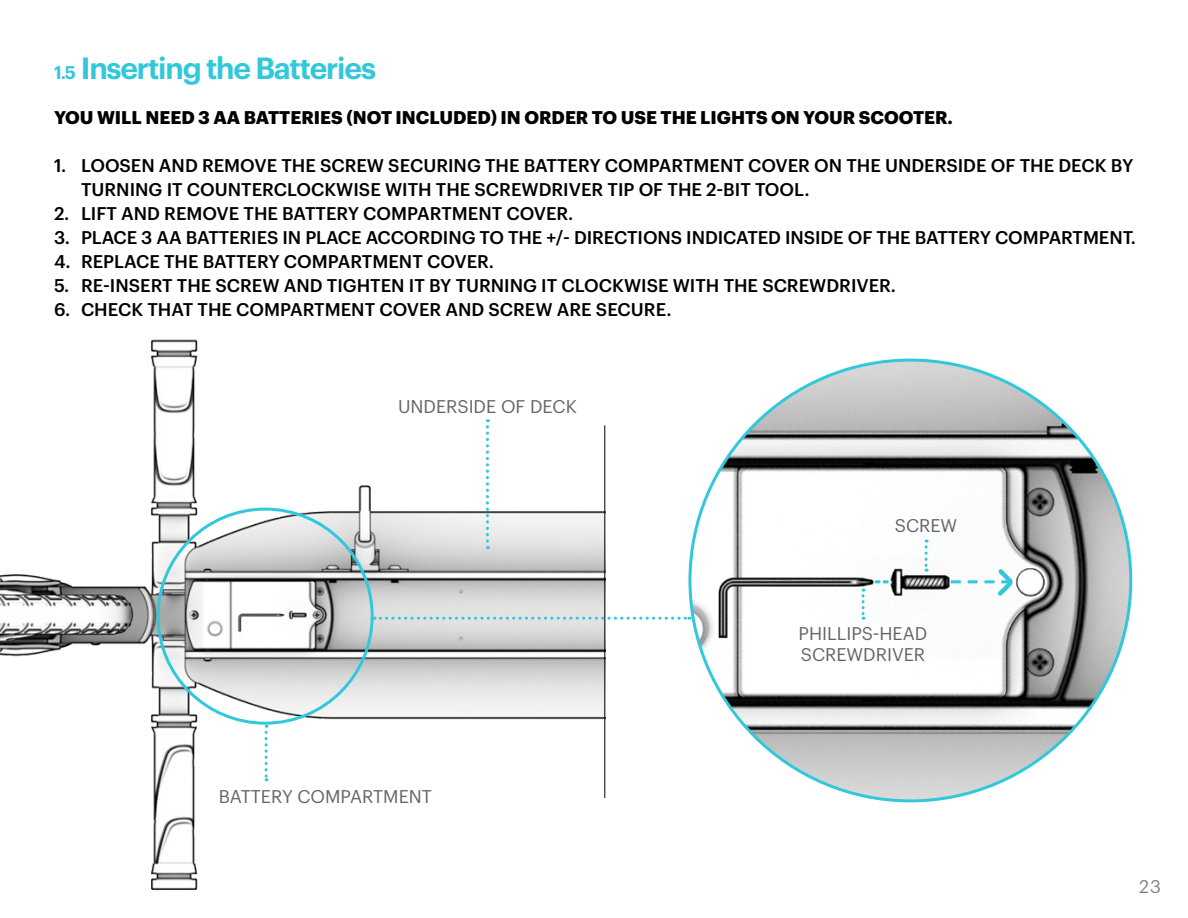
<style>
.page{position:relative;width:1188px;height:918px;background:#fff}
.page>*{position:absolute;margin:0;border:0;box-sizing:border-box;transform-origin:0 0}
.t1{font:600 30px "Graphik";letter-spacing:-.04em;color:#31c8db}
.t2{font:500 18px/24px "Graphik";color:#000}
.discriptors{font:700 18px "Graphik";color:#000}
.t3{font:18px/21px "Graphik";color:#636466}
.t4{font:18px "Graphik";color:#000}
.s1{font-size:18px}
</style>
<div class="page">
<img style="left:0;top:339px;width:604px;height:551px">
<img style="left:690px;top:360px;width:441px;height:441px;border-radius:220px">
<svg style="left:486px;top:419px;width:3px;height:130px"></svg>
<svg style="left:925px;top:540px;width:3px;height:32px"></svg>
<svg style="left:862px;top:589px;width:3px;height:31px"></svg>
<svg style="left:875px;top:580px;width:14px;height:3px"></svg>
<hr style="left:604px;top:425px;width:1px;height:373px;background:#000">
<svg style="left:265px;top:725px;width:3px;height:56px"></svg>
<svg style="left:951px;top:565px;width:66px;height:35px"></svg>
<svg style="left:374px;top:617px;width:316px;height:3px"></svg>
<p class="t1" style="left:54px;top:45px;width:324px"><span class="s1">1.5</span> Inserting the Batteries</p>
<p class="discriptors" style="left:54px;top:104px;width:901px">YOU WILL NEED 3 AA BATTERIES (NOT INCLUDED) IN ORDER TO USE THE LIGHTS ON YOUR SCOOTER.</p>
<p class="t2" style="left:81px;top:152px;width:1054px;text-indent:-27px">1. LOOSEN AND REMOVE THE SCREW SECURING THE BATTERY COMPARTMENT COVER ON THE UNDERSIDE OF THE DECK BY<br>TURNING IT COUNTERCLOCKWISE WITH THE SCREWDRIVER TIP OF THE 2-BIT TOOL.</p>
<p class="t2" style="left:54px;top:200px;width:521px">2. LIFT AND REMOVE THE BATTERY COMPARTMENT COVER.</p>
<p class="t2" style="left:54px;top:224px;width:1084px">3. PLACE 3 AA BATTERIES IN PLACE ACCORDING TO THE +/- DIRECTIONS INDICATED INSIDE OF THE BATTERY COMPARTMENT.</p>
<p class="t2" style="left:54px;top:248px;width:441px">4. REPLACE THE BATTERY COMPARTMENT COVER.</p>
<p class="t2" style="left:54px;top:272px;width:844px">5. RE-INSERT THE SCREW AND TIGHTEN IT BY TURNING IT CLOCKWISE WITH THE SCREWDRIVER.</p>
<p class="t2" style="left:54px;top:296px;width:619px">6. CHECK THAT THE COMPARTMENT COVER AND SCREW ARE SECURE.</p>
<p class="t3" style="left:398px;top:395px;width:180px">UNDERSIDE OF DECK</p>
<p class="t3" style="left:219px;top:784px;width:215px">BATTERY COMPARTMENT</p>
<p class="t3" style="left:895px;top:514px;width:64px">SCREW</p>
<p class="t3" style="left:799px;top:622px;width:130px">PHILLIPS-HEAD<br>SCREWDRIVER</p>
<p class="t4" style="left:1139px;top:873px;width:23px">23</p>
</div>
